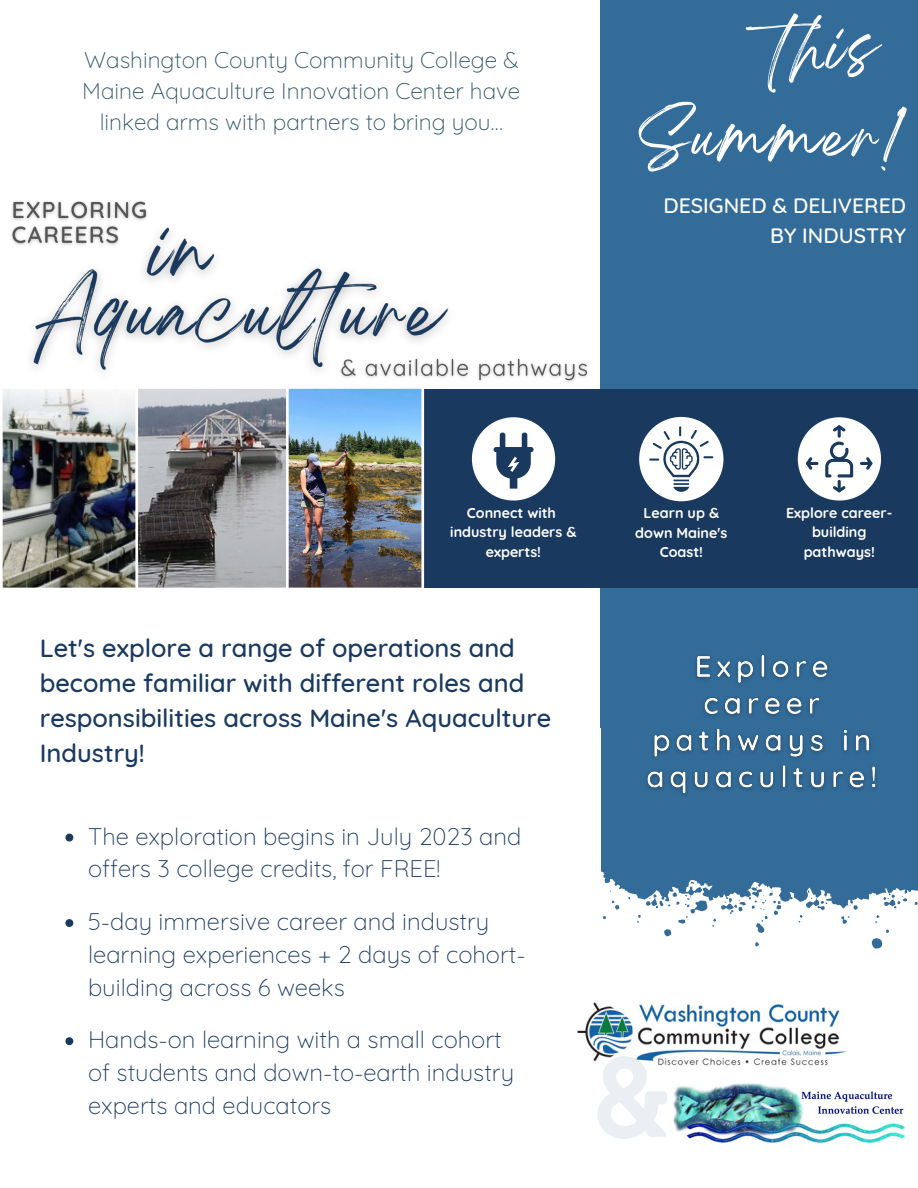
<style>
.page{position:relative;width:918px;height:1188px;background:#336c99}
.page>*{position:absolute;margin:0;border:0;box-sizing:border-box;transform-origin:0 0}
.t1{font:53.55px/89.4px "Breathing";letter-spacing:.05em;color:#fff}
.t2{font:500 25.5px/34.8px "Quicksand";color:#19395f}
.t3{font:300 23.85px/32.7px "Quicksand";color:#19395f}
.t4{font:300 22.65px/30.8px "Quicksand";color:#2d5262;text-align:center}
.t5{font:500 21.3px/29.7px "Quicksand";color:#fff;text-align:right}
.t6{font:700 14.4px/19.4px "Quicksand";color:#fff;text-align:center}
</style>
<div class="page">
<div style="left:586px;top:728px;width:332px;height:460px;background:#fff"></div>
<svg style="left:601px;top:728px;width:317px;height:221px;fill:#336c99"></svg>
<div style="left:0;top:0;width:600px;height:1188px;background:#fff"></div>
<div style="left:406px;top:389px;width:512px;height:198px;background:#19395f"></div>
<svg style="left:798px;top:417px;width:83px;height:84px"></svg>
<svg style="left:472px;top:417px;width:83px;height:84px"></svg>
<svg style="left:639px;top:417px;width:84px;height:84px"></svg>
<img style="left:2px;top:389px;width:422px;height:199px">
<img style="left:18px;top:227px;width:431px;height:186px">
<img style="left:11px;top:201px;width:143px;height:56px">
<img style="left:335px;top:347px;width:253px;height:41px">
<svg style="left:65px;top:834px;width:8px;height:7px"></svg>
<svg style="left:65px;top:919px;width:8px;height:8px"></svg>
<svg style="left:65px;top:1037px;width:8px;height:8px"></svg>
<img style="left:639px;top:654px;width:251px;height:150px">
<img style="left:673px;top:1083px;width:232px;height:59px">
<img style="left:578px;top:1002px;width:269px;height:64px">
<svg style="left:597px;top:1056px;width:70px;height:83px"></svg>
<p class="t4" style="left:82px;top:44px;width:440px">Washington County Community College &amp;<br>Maine Aquaculture Innovation Center have linked arms with partners to bring you…</p>
<h1 class="t1" style="left:639px;top:18px;width:265px;text-indent:132px">this<br>Summer!</h1>
<p class="t5" style="left:664px;top:190px;width:244px">DESIGNED &amp; DELIVERED<br>BY INDUSTRY</p>
<p class="t6" style="left:450px;top:503px;width:128px">Connect with industry leaders &amp; experts!</p>
<p class="t6" style="left:635px;top:503px;width:94px">Learn up &amp; down Maine's<br>Coast!</p>
<p class="t2" style="left:40px;top:631px;width:513px">Let's explore a range of operations and become familiar with different roles and responsibilities across Maine's Aquaculture Industry!</p>
<p class="t3" style="left:88px;top:820px;width:435px">The exploration begins in July 2023 and offers 3 college credits, for FREE!</p>
<p class="t3" style="left:88px;top:905px;width:439px">5-day immersive career and industry learning experiences + 2 days of cohort&shy;building across 6 weeks</p>
<p class="t3" style="left:88px;top:1023px;width:428px">Hands-on learning with a small cohort of students and down-to-earth industry experts and educators</p>
<p class="t6" style="left:786px;top:503px;width:108px">Explore career&shy;building pathways!</p>
</div>
